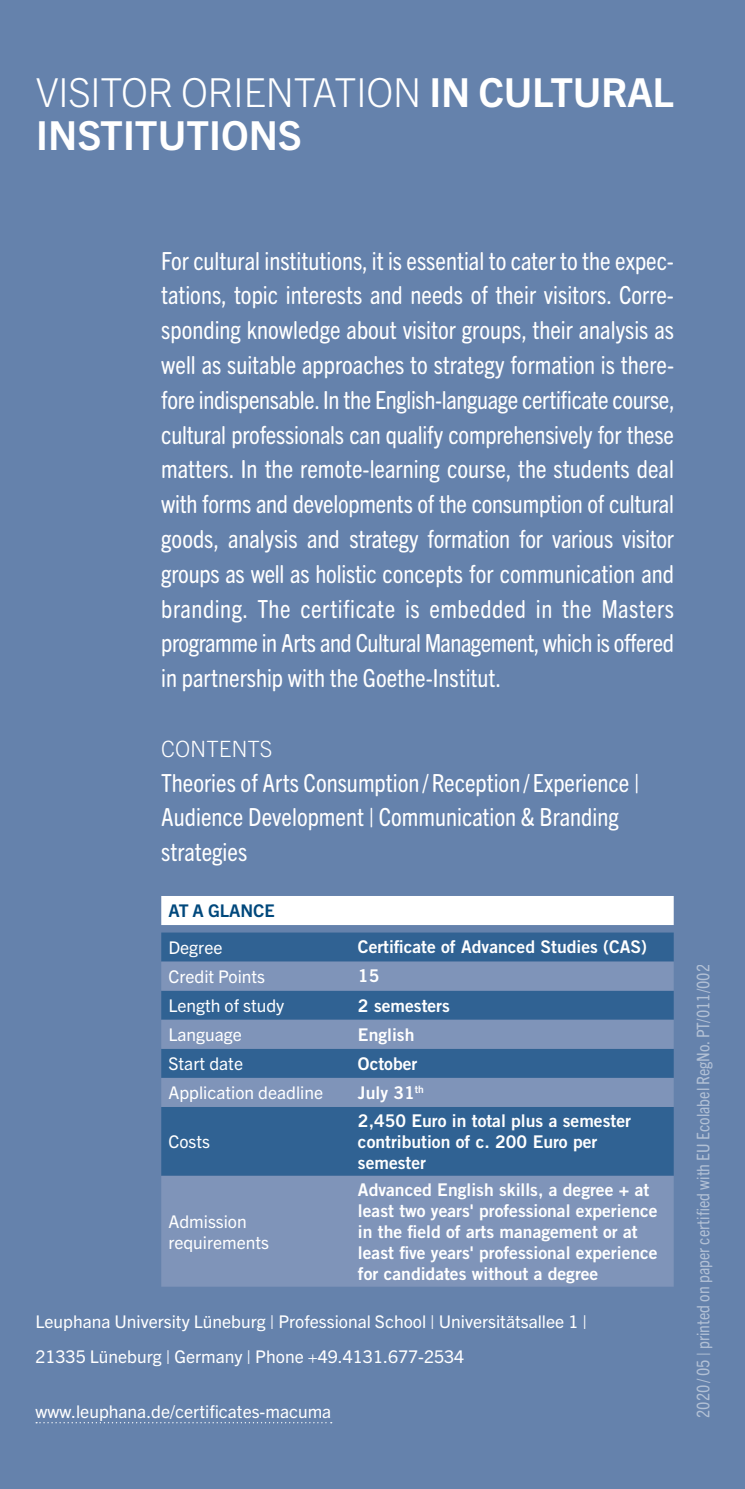
<style>
.page{position:relative;width:745px;height:1489px;background:#fff}
.page>*{position:absolute;margin:0;border:0;box-sizing:border-box;transform-origin:0 0}
.cd18_sunbline1_weiss{font:700 40px/42.5px "Trade Gothic Next LT Pro";color:#fff}
.cd18_mengentext_weis{font:condensed 25px/34.8px "Trade Gothic Next SR Pro";color:#fff;text-align:justify}
.cd18_subline1{font:condensed 25px/34.8px "Trade Gothic Next SR Pro";color:#fff}
.cd18_subline1-2{font:300 22.5px "Trade Gothic Next LT Pro";color:#fff}
.cd18_sondertext_gran{font:17.5px/21px "Trade Gothic LT Std Bd 2";color:#fff}
.cd18_kontaktangaben{font:17.5px/34.8px "Trade Gothic Next LT Pro";color:#fff}
.cd18_sondertext_gran-2{font:17.5px/21px "Trade Gothic Next LT Pro";color:#fff}
.t1{font:condensed 17.5px "Trade Gothic Next SR Pro";color:#fff}
.cd18_mengentext_weis-2{font:17.5px "Trade Gothic LT Std Bd 2";color:#fff}
.cd18_sondertext_gran-3{font:700 17.5px "Trade Gothic Next LT Pro";color:#00487c}
.s1{font-weight:300}
</style>
<div class="page">
<div style="left:0;top:0;width:744px;height:1488px;background:#6582ac"></div>
<svg style="left:36px;top:1422px;width:295px;height:1px"></svg>
<div style="left:161px;top:896px;width:512px;height:29px;background:#fff"></div>
<div style="left:161px;top:932px;width:512px;height:29px;background:#306293"></div>
<svg style="left:161px;top:961px;width:512px;height:325px;background:#6080aa"></svg>
<p class="cd18_sunbline1_weiss" style="left:36px;top:69px;width:638px"><span class="s1">VISITOR ORIENTATION</span> IN CULTURAL<br>INSTITUTIONS</p>
<p class="cd18_mengentext_weis" style="left:161px;top:242px;width:514px">For cultural institutions, it is essential to cater to the expec&shy;tations, topic interests and needs of their visitors. Corre&shy;sponding knowledge about visitor groups, their analysis as well as suitable approaches to strategy formation is there&shy;fore indispensable. In the English-language certificate course, cultural professionals can qualify comprehensively for these matters. In the remote-learning course, the students deal with forms and developments of the consumption of cultural goods, analysis and strategy formation for various visitor groups as well as holistic concepts for communication and branding. The certificate is embedded in the Masters programme in Arts and Cultural Management, which is offered in partnership with the Goethe-Institut.</p>
<p class="cd18_subline1-2" style="left:161px;top:733px;width:112px">CONTENTS</p>
<p class="cd18_subline1" style="left:161px;top:763px;width:479px">Theories of Arts Consumption /Reception / Experience |<br>Audience Development | Communication &amp; Branding strategies</p>
<p class="cd18_sondertext_gran-3" style="left:168px;top:898px;width:108px">AT A GLANCE</p>
<p class="cd18_sondertext_gran-2" style="left:168px;top:935px;width:56px">Degree</p>
<p class="cd18_mengentext_weis-2" style="left:358px;top:936px;width:290px">Certificate of Advanced Studies (CAS)</p>
<p class="cd18_sondertext_gran-2" style="left:168px;top:964px;width:98px">Credit Points</p>
<p class="cd18_sondertext_gran" style="left:358px;top:965px;width:23px">15</p>
<p class="cd18_sondertext_gran-2" style="left:168px;top:993px;width:117px">Length of study</p>
<p class="cd18_sondertext_gran" style="left:358px;top:994px;width:93px">2 semesters</p>
<p class="cd18_sondertext_gran-2" style="left:168px;top:1022px;width:75px">Language</p>
<p class="cd18_sondertext_gran" style="left:358px;top:1023px;width:58px">English</p>
<p class="cd18_sondertext_gran-2" style="left:168px;top:1052px;width:76px">Start date</p>
<p class="cd18_sondertext_gran" style="left:358px;top:1052px;width:61px">October</p>
<p class="cd18_sondertext_gran-2" style="left:168px;top:1081px;width:156px">Application deadline</p>
<p class="cd18_sondertext_gran" style="left:358px;top:1081px;width:67px">July 31<sup>th</sup></p>
<p class="cd18_sondertext_gran-2" style="left:168px;top:1130px;width:43px">Costs</p>
<p class="cd18_sondertext_gran" style="left:358px;top:1109px;width:274px">2,450 Euro in total plus a semester contribution of c. 200 Euro per semester</p>
<p class="cd18_sondertext_gran-2" style="left:168px;top:1209px;width:102px">Admission requirements</p>
<p class="cd18_sondertext_gran" style="left:358px;top:1178px;width:301px">Advanced English skills, a degree + at least two years' professional experience in the field of arts management or at least five years' professional experience for candidates without a degree</p>
<p class="cd18_kontaktangaben" style="left:35px;top:1302px;width:552px">Leuphana University Lüneburg | Professional School | Universitätsallee 1 |<br>21335 Lüneburg | Germany | Phone +49.4131.677-2534</p>
<p class="cd18_kontaktangaben" style="left:35px;top:1392px;width:297px">www.leuphana.de/certificates-macuma</p>
<p class="t1" style="left:690px;top:1417px;width:455px;rotate:-90deg">2020 / 05 | printed on paper certified with EU Ecolabel RegNo. PT/011/002</p>
</div>
